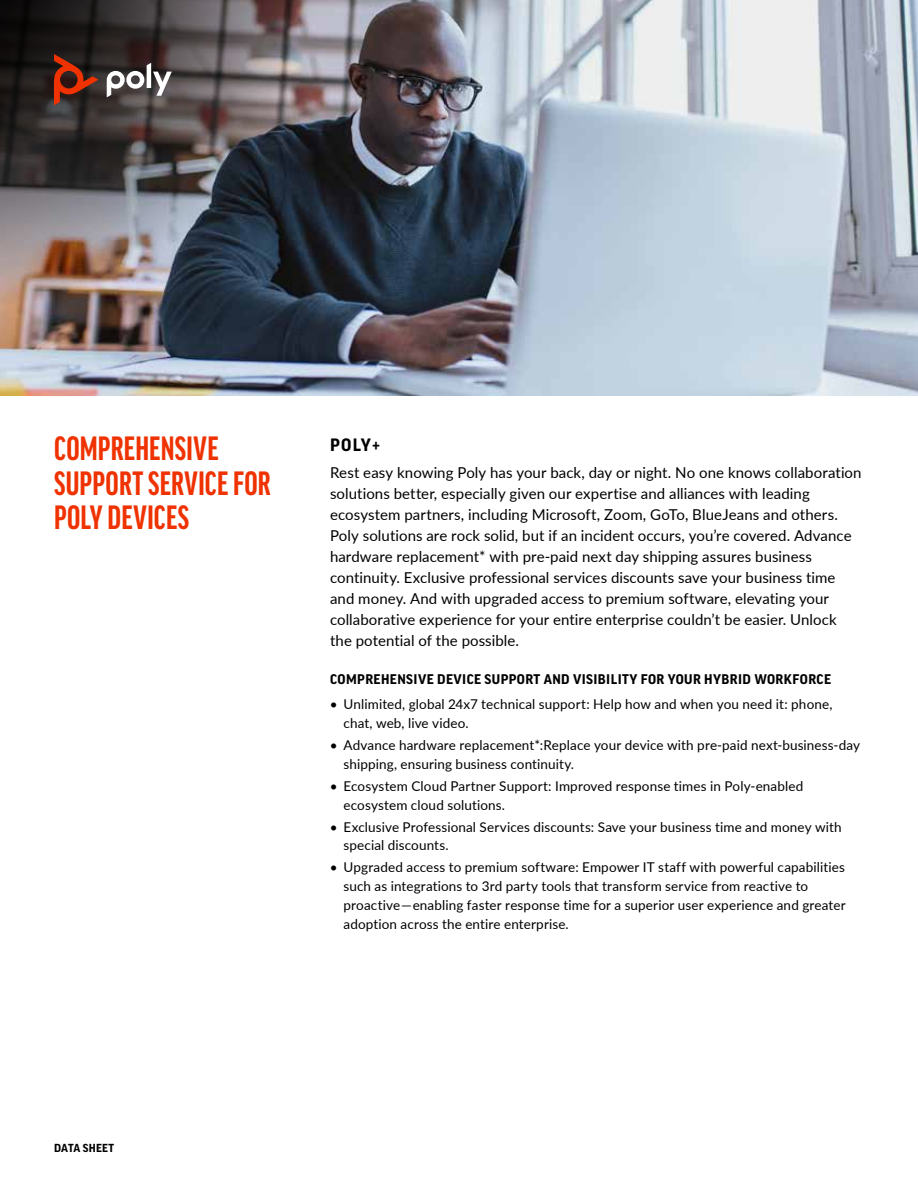
<style>
.page{position:relative;width:918px;height:1188px;background:#fff}
.page>*{position:absolute;margin:0;border:0;box-sizing:border-box;transform-origin:0 0}
.t1{font:700 extra-condensed 36px/34.5px "Good Headline Pro";letter-spacing:.01em;color:#ef3200}
.t2{font:700 17.25px "Good Pro";color:#000}
.t3{font:15px/21px "Lato";letter-spacing:.005em;color:#000}
.t4{font:13.5px/18.9px "Lato";letter-spacing:.01em;color:#000}
.t5{font:700 13.5px "Good Pro";letter-spacing:.03em;color:#000}
.t6{font:700 11.25px "Good Pro";letter-spacing:.02em;color:#000}
</style>
<div class="page">
<img style="left:0;top:0;width:918px;height:396px">
<img style="left:0;top:0;width:318px;height:331px">
<svg style="left:107px;top:63px;width:65px;height:34px"></svg>
<svg style="left:54px;top:54px;width:44px;height:51px;background:#672615"></svg>
<h1 class="t1" style="left:54px;top:431px;width:218px">COMPREHENSIVE<br>SUPPORT SERVICE FOR<br>POLY DEVICES</h1>
<p class="t2" style="left:330px;top:435px;width:51px">POLY+</p>
<p class="t3" style="left:330px;top:461px;width:533px">Rest easy knowing Poly has your back, day or night. No one knows collaboration solutions better, especially given our expertise and alliances with leading ecosystem partners, including Microsoft, Zoom, GoTo, BlueJeans and others.<br>Poly solutions are rock solid, but if an incident occurs, you’re covered. Advance hardware replacement* with pre-paid next day shipping assures business continuity. Exclusive professional services discounts save your business time and money. And with upgraded access to premium software, elevating your collaborative experience for your entire enterprise couldn’t be easier. Unlock the potential of the possible.</p>
<p class="t5" style="left:330px;top:672px;width:503px">COMPREHENSIVE DEVICE SUPPORT AND VISIBILITY FOR YOUR HYBRID WORKFORCE</p>
<p class="t4" style="left:343px;top:694px;width:490px;text-indent:-14px">• Unlimited, global 24x7 technical support: Help how and when you need it: phone, chat, web, live video.</p>
<p class="t4" style="left:343px;top:735px;width:518px;text-indent:-14px">• Advance hardware replacement*:Replace your device with pre-paid next-business-day shipping, ensuring business continuity.</p>
<p class="t4" style="left:343px;top:776px;width:461px;text-indent:-14px">• Ecosystem Cloud Partner Support: Improved response times in Poly-enabled ecosystem cloud solutions.</p>
<p class="t4" style="left:343px;top:817px;width:500px;text-indent:-14px">• Exclusive Professional Services discounts: Save your business time and money with special discounts.</p>
<p class="t4" style="left:343px;top:857px;width:504px;text-indent:-14px">• Upgraded access to premium software: Empower IT staff with powerful capabilities such as integrations to 3rd party tools that transform service from reactive to proactive—enabling faster response time for a superior user experience and greater adoption across the entire enterprise.</p>
<p class="t6" style="left:54px;top:1142px;width:62px">DATA SHEET</p>
</div>
